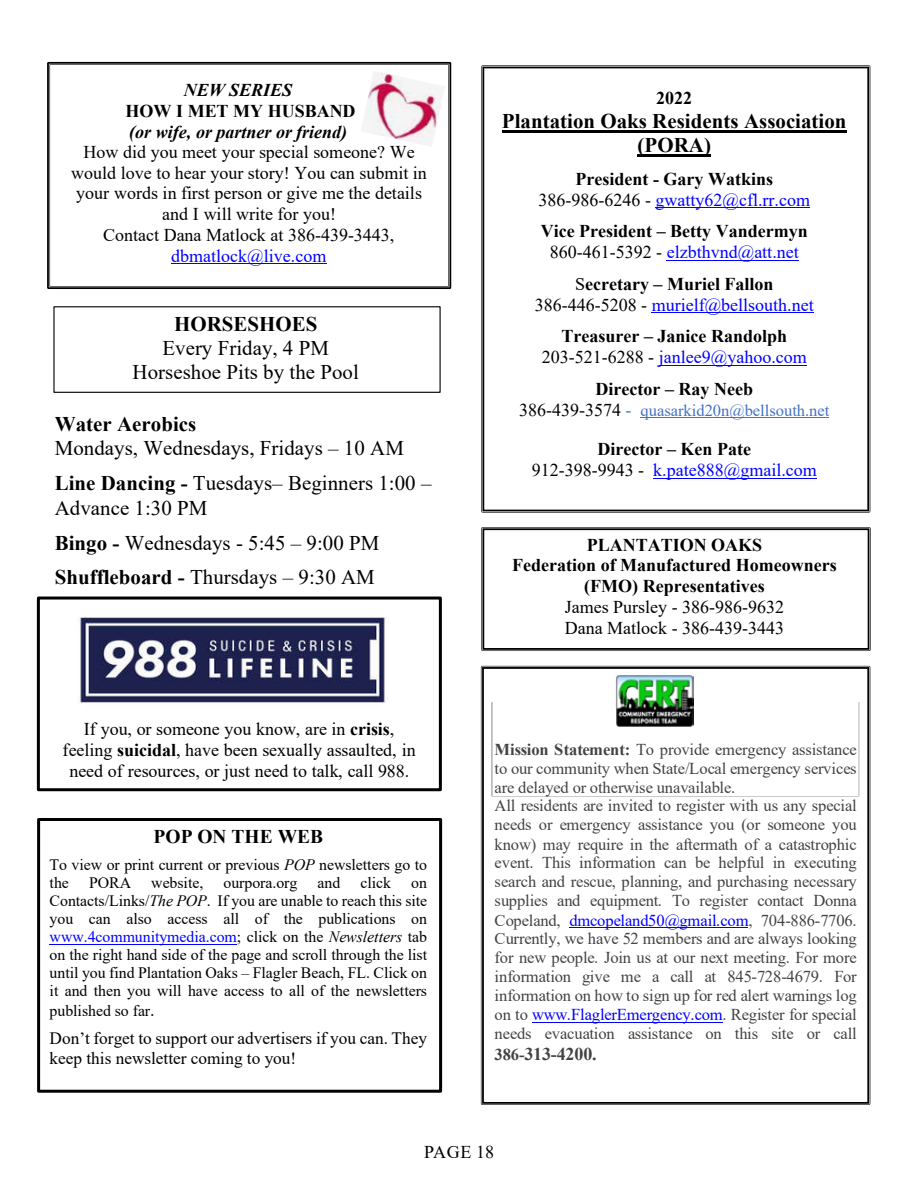
<style>
.page{position:relative;width:918px;height:1188px;background:#fff}
.page>*{position:absolute;margin:0;border:0;box-sizing:border-box;transform-origin:0 0}
.t1{font:20.85px/34.3px "Times New Roman";letter-spacing:.005em;color:#000}
.t2{font:700 20.85px/24.2px "Times New Roman";letter-spacing:.005em;color:#000;text-align:center}
.t3{font:700 19.5px "Times New Roman";letter-spacing:.005em;color:#000}
.t4{font:18px/20.7px "Times New Roman";color:#000;text-align:center}
.t5{font:700 18px/20.9px "Times New Roman";color:#000;text-align:center}
.t6{font:18px/20.9px "Times New Roman";color:#00f;text-align:center}
.t7{font:italic 700 18px "Times New Roman";color:#000}
.t8{font:700 18px "Times New Roman";color:#434343}
.t9{font:17.25px/19.8px "Times New Roman";color:#000}
.t10{font:16.5px/19px "Times New Roman";letter-spacing:-.01em;color:#434343}
.t11{font:16.5px "Times New Roman";color:#4472c4}
.t12{font:15.9px/18.1px "Times New Roman";letter-spacing:-.005em;color:#000}
.s1{font-weight:700}
.s2{font-style:italic}
.s3{color:#00f}
.s4{font-size:18px}
.s5{font-weight:400}
.s6{font-weight:400;color:#00f}
.s7{font-size:18px;color:#000}
.s8{font-weight:700;color:#000}
.s9{color:#000}
.s10{font-size:16.5px}
</style>
<div class="page">
<div style="left:53px;top:306px;width:388px;height:87px;border:1px solid #000"></div>
<div style="left:37px;top:818px;width:405px;height:275px;border:3px solid #000"></div>
<hr style="left:50px;top:944px;width:187px;height:1px;background:#00f">
<svg style="left:481px;top:527px;width:390px;height:124px"></svg>
<svg style="left:481px;top:666px;width:389px;height:439px"></svg>
<img style="left:485px;top:703px;width:383px;height:388px">
<hr style="left:569px;top:927px;width:179px;height:1px;background:#00f">
<hr style="left:532px;top:1022px;width:190px;height:1px;background:#00f">
<img style="left:616px;top:674px;width:78px;height:53px">
<div style="left:37px;top:597px;width:405px;height:194px;border:3px solid #000"></div>
<img style="left:40px;top:606px;width:399px;height:177px">
<div style="left:84px;top:719px;width:266px;height:20px;background:#fff"></div>
<hr style="left:390px;top:719px;width:4px;height:20px;background:#fff">
<div style="left:63px;top:739px;width:54px;height:21px;background:#fff"></div>
<div style="left:176px;top:739px;width:240px;height:21px;background:#fff"></div>
<div style="left:69px;top:760px;width:340px;height:21px;background:#fff"></div>
<img style="left:71px;top:610px;width:324px;height:99px">
<svg style="left:481px;top:65px;width:389px;height:448px"></svg>
<hr style="left:502px;top:130px;width:345px;height:2px;background:#000">
<hr style="left:638px;top:154px;width:73px;height:3px;background:#000">
<hr style="left:656px;top:207px;width:154px;height:1px;background:#00f">
<hr style="left:667px;top:260px;width:132px;height:1px;background:#00f">
<hr style="left:652px;top:312px;width:162px;height:1px;background:#00f">
<hr style="left:659px;top:365px;width:148px;height:1px;background:#00f">
<hr style="left:640px;top:418px;width:189px;height:1px;background:#4472c4">
<hr style="left:653px;top:478px;width:164px;height:1px;background:#00f">
<svg style="left:47px;top:62px;width:404px;height:227px"></svg>
<img style="left:97px;top:70px;width:351px;height:211px">
<hr style="left:171px;top:263px;width:155px;height:1px;background:#00f">
<img style="left:361px;top:71px;width:84px;height:63px">
<img style="left:361px;top:134px;width:73px;height:13px">
<img style="left:434px;top:84px;width:11px;height:63px">
<p class="t7" style="left:184px;top:78px;width:110px">NEW SERIES</p>
<p class="t5" style="left:126px;top:100px;width:232px">HOW I MET MY HUSBAND</p>
<p class="t7" style="left:129px;top:119px;width:220px">(or wife, or partner or friend)</p>
<p class="t4" style="left:71px;top:141px;width:357px">How did you meet your special someone? We would love to hear your story! You can submit in your words in first person or give me the details and I will write for you!<br>Contact Dana Matlock at 386-439-3443,</p>
<p class="t6" style="left:171px;top:245px;width:157px">dbmatlock@live.com</p>
<p class="t2" style="left:174px;top:311px;width:145px">HORSESHOES</p>
<p class="t1" style="left:133px;top:335px;width:228px;line-height:24.2px;text-align:center">Every Friday, 4 PM<br>Horseshoe Pits by the Pool</p>
<p class="t2" style="left:55px;top:411px;width:143px">Water Aerobics</p>
<p class="t1" style="left:55px;top:430px;width:378px;line-height:35.2px">Mondays, Wednesdays, Fridays – 10 AM<br><span class="s1">Line Dancing -</span> Tuesdays– Beginners 1:00 –</p>
<p class="t1" style="left:55px;top:490px;width:326px">Advance 1:30 PM<br><span class="s1">Bingo -</span> Wednesdays - 5:45 – 9:00 PM<br><span class="s1">Shuffleboard -</span> Thursdays – 9:30 AM</p>
<p class="t4" style="left:63px;top:719px;width:355px">If you, or someone you know, are in <span class="s1">crisis</span>, feeling <span class="s1">suicidal</span>, have been sexually assaulted, in need of resources, or just need to talk, call 988.</p>
<p class="t3" style="left:154px;top:823px;width:171px">POP ON THE WEB</p>
<p class="t12" style="left:50px;top:855px;width:379px">To view or print current or previous <span class="s2">POP</span> newsletters go to the</p>
<p class="t12" style="left:89px;top:873px;width:44px">PORA</p>
<p class="t12" style="left:151px;top:873px;width:54px">website,</p>
<p class="t12" style="left:224px;top:873px;width:75px">ourpora.org</p>
<p class="t12" style="left:318px;top:873px;width:24px">and</p>
<p class="t12" style="left:361px;top:873px;width:32px">click</p>
<p class="t12" style="left:50px;top:873px;width:379px;text-align:justify;text-indent:362px">on Contacts/Links/<span class="s2">The POP</span>. If you are unable to reach this site you can also access all of the publications on <span class="s3">www.4communitymedia.com</span>; click on the <span class="s2">Newsletters</span> tab on the right hand side of the page and scroll through the list until you find Plantation Oaks – Flagler Beach, FL. Click on it and then you will have access to all of the newsletters</p>
<p class="t12" style="left:50px;top:1001px;width:107px">published so far<span class="s4">.</span></p>
<p class="t9" style="left:50px;top:1028px;width:379px">Don’t forget to support our advertisers if you can. They keep this newsletter coming to you!</p>
<p class="t5" style="left:656px;top:87px;width:37px">2022</p>
<p class="t2" style="left:502px;top:108px;width:346px">Plantation Oaks Residents Association (PORA)</p>
<p class="t5" style="left:539px;top:168px;width:273px">President - Gary Watkins<br><span class="s5">386-986-6246 -</span> <span class="s6">gwatty62@cfl.rr.com</span></p>
<p class="t5" style="left:541px;top:220px;width:268px">Vice President – Betty Vandermyn<br><span class="s5">860-461-5392 -</span> <span class="s6">elzbthvnd@att.net</span></p>
<p class="t5" style="left:535px;top:273px;width:281px"><span class="s5">S</span>ecretary – Muriel Fallon<br><span class="s5">386-446-5208 -</span> <span class="s6">murielf@bellsouth.net</span></p>
<p class="t5" style="left:542px;top:325px;width:267px">Treasurer – Janice Randolph<br><span class="s5">203-521-6288 -</span> <span class="s6">janlee9@yahoo.com</span></p>
<p class="t5" style="left:596px;top:378px;width:159px">Director – Ray Neeb</p>
<p class="t11" style="left:519px;top:399px;width:312px"><span class="s7">386-439-3574</span> <span class="s4">-</span> quasarkid20n@bellsouth.net</p>
<p class="t6" style="left:532px;top:438px;width:287px"><span class="s8">Director – Ken Pate<br></span><span class="s9">912-398-9943 -</span> k.pate888@gmail.com</p>
<p class="t5" style="left:512px;top:534px;width:326px">PLANTATION OAKS<br>Federation of Manufactured Homeowners (FMO) Representatives</p>
<p class="t4" style="left:565px;top:596px;width:221px;text-align:left">James Pursley - 386-986-9632<br>Dana Matlock - 386-439-3443</p>
<p class="t10" style="left:495px;top:739px;width:364px"><span class="s1">Mission Statement:</span> To provide emergency assistance to our community when State/Local emergency services are delayed or otherwise unavailable.<br>All residents are invited to register with us any special needs or emergency assistance you (or someone you know) may require in the aftermath of a catastrophic event. This information can be helpful in executing search and rescue, planning, and purchasing necessary supplies and equipment. To register contact Donna Copeland, <span class="s3">dmcopeland50@gmail.com</span>, 704-886-7706.<br>Currently, we have 52 members and are always looking for new people. Join us at our next meeting. For more information give me a call at 845-728-4679. For information on how to sign up for red alert warnings log on to <span class="s3">www.FlaglerEmergency.com</span>. Register for special needs evacuation assistance on this site or call</p>
<p class="t8" style="left:495px;top:1041px;width:104px"><span class="s10">386-</span>313-4200.</p>
<p class="t4" style="left:424px;top:1141px;width:72px">PAGE 18</p>
</div>
